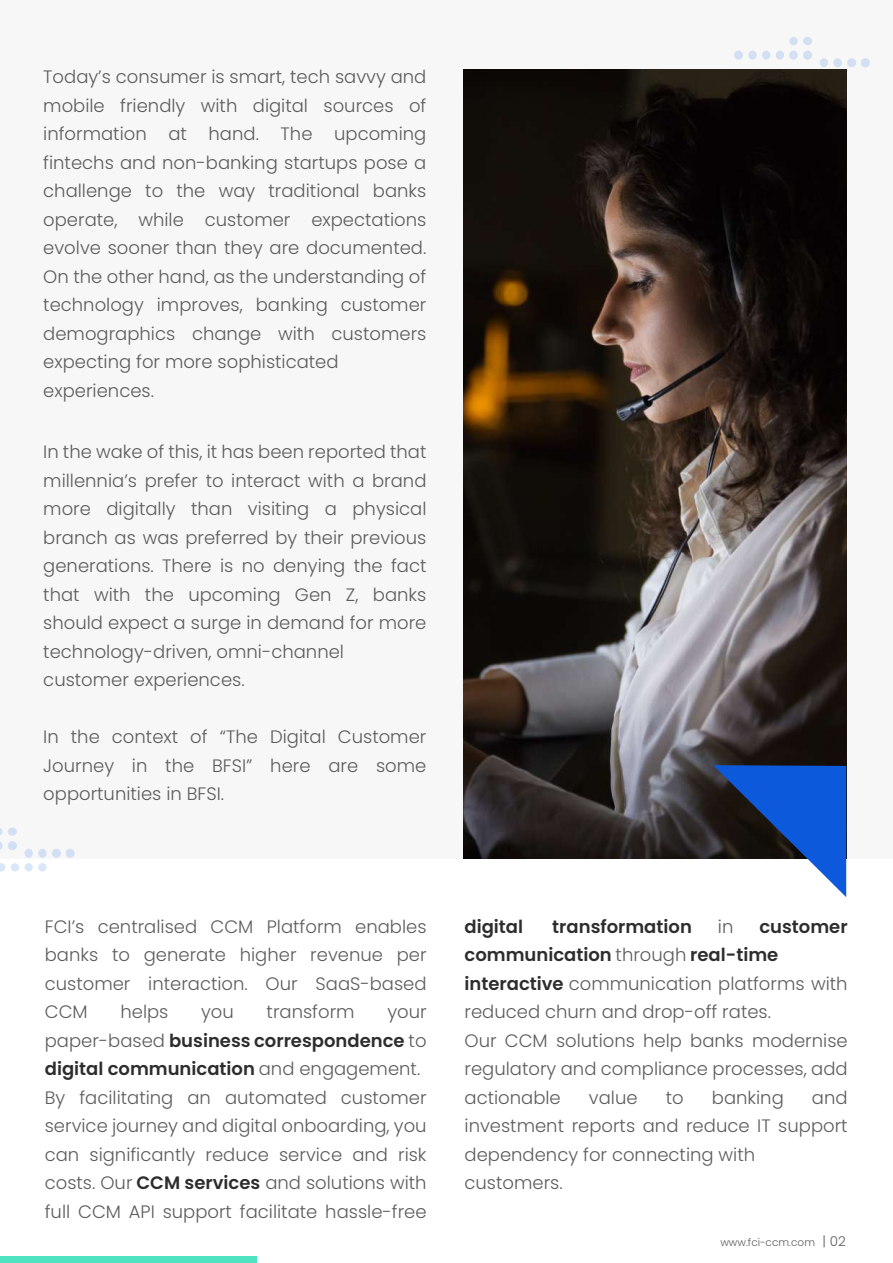
<style>
.page{position:relative;width:893px;height:1263px;background:#fff}
.page>*{position:absolute;margin:0;border:0;box-sizing:border-box;transform-origin:0 0}
.t1{font:300 18px/28.5px "Poppins";color:#5c5c5c}
.t2{font:600 18px "Poppins";color:#2d2d2d}
.t3{font:300 10.5px "Poppins";color:#5c5c5c}
.s1{font-weight:600;color:#2d2d2d}
.s2{font-size:13.5px}
</style>
<div class="page">
<div style="left:0;top:1255px;width:256px;height:7px;background:#50e3c2"></div>
<div style="left:0;top:0;width:893px;height:858px;background:#f7f7f7"></div>
<div style="left:762px;top:51px;width:8px;height:9px;background:#d3dff2;border-radius:50%"></div>
<div style="left:734px;top:51px;width:9px;height:9px;background:#d3dff2;border-radius:50%"></div>
<div style="left:776px;top:51px;width:8px;height:9px;background:#d3dff2;border-radius:50%"></div>
<div style="left:748px;top:51px;width:9px;height:9px;background:#d3dff2;border-radius:50%"></div>
<div style="left:789px;top:51px;width:9px;height:9px;background:#d3dff2;border-radius:50%"></div>
<div style="left:847px;top:58px;width:9px;height:9px;background:#d3dff2;border-radius:50%"></div>
<div style="left:820px;top:58px;width:8px;height:9px;background:#d3dff2;border-radius:50%"></div>
<div style="left:789px;top:37px;width:9px;height:8px;background:#d3dff2;border-radius:50%"></div>
<div style="left:803px;top:51px;width:9px;height:9px;background:#d3dff2;border-radius:50%"></div>
<div style="left:861px;top:58px;width:9px;height:9px;background:#d3dff2;border-radius:50%"></div>
<svg style="left:833px;top:58px;width:9px;height:9px"></svg>
<div style="left:803px;top:37px;width:9px;height:8px;background:#d3dff2;border-radius:50%"></div>
<svg style="left:0;top:863px;width:6px;height:8px"></svg>
<div style="left:11px;top:863px;width:8px;height:8px;background:#dae6f9;border-radius:50%"></div>
<div style="left:25px;top:863px;width:8px;height:8px;background:#dae6f9;border-radius:50%"></div>
<div style="left:52px;top:849px;width:9px;height:9px;background:#d3dff2;border-radius:50%"></div>
<div style="left:25px;top:849px;width:8px;height:9px;background:#d3dff2;border-radius:50%"></div>
<svg style="left:0;top:828px;width:2px;height:22px"></svg>
<div style="left:38px;top:863px;width:9px;height:8px;background:#dae6f9;border-radius:50%"></div>
<div style="left:8px;top:841px;width:9px;height:9px;background:#d3dff2;border-radius:50%"></div>
<div style="left:66px;top:849px;width:9px;height:9px;background:#d3dff2;border-radius:50%"></div>
<svg style="left:38px;top:849px;width:9px;height:9px"></svg>
<svg style="left:8px;top:827px;width:9px;height:9px"></svg>
<img style="left:464px;top:69px;width:382px;height:789px">
<svg style="left:713px;top:765px;width:133px;height:132px"></svg>
<p class="t1" style="left:43px;top:63px;width:385px">Today’s consumer is smart, tech savvy and mobile friendly with digital sources of information at hand. The upcoming fintechs and non-banking startups pose a challenge to the way traditional banks operate, while customer expectations evolve sooner than they are documented.<br>On the other hand, as the understanding of technology improves, banking customer demographics change with customers expecting for more sophisticated experiences.</p>
<p class="t1" style="left:43px;top:438px;width:385px">In the wake of this, it has been reported that millennia’s prefer to interact with a brand more digitally than visiting a physical branch as was preferred by their previous generations. There is no denying the fact that with the upcoming Gen Z, banks should expect a surge in demand for more technology-driven, omni-channel customer experiences.</p>
<p class="t1" style="left:43px;top:723px;width:385px;text-align:justify">In the context of “The Digital Customer Journey in the BFSI” here are some opportunities in BFSI.</p>
<p class="t1" style="left:45px;top:912px;width:383px;text-align:justify">FCI’s centralised CCM Platform enables banks to generate higher revenue per customer interaction. Our SaaS-based CCM</p>
<p class="t1" style="left:120px;top:998px;width:50px">helps</p>
<p class="t1" style="left:201px;top:998px;width:34px">you</p>
<p class="t1" style="left:267px;top:998px;width:89px">transform</p>
<p class="t1" style="left:45px;top:998px;width:383px;text-indent:343px">your paper-based <span class="s1">business correspondence</span> to <span class="s1">digital communication</span> and engagement.<br>By facilitating an automated customer service journey and digital onboarding, you can significantly reduce service and risk costs. Our <span class="s1">CCM services</span> and solutions with full CCM API support facilitate hassle-free</p>
<p class="t2" style="left:464px;top:916px;width:60px">digital</p>
<p class="t2" style="left:552px;top:916px;width:141px">transformation</p>
<p class="t1" style="left:718px;top:912px;width:17px">in</p>
<p class="t1" style="left:465px;top:912px;width:385px;text-indent:295px"><span class="s1">customer communication</span> through <span class="s1">real-time interactive</span> communication platforms with reduced churn and drop-off rates.<br>Our CCM solutions help banks modernise regulatory and compliance processes, add actionable</p>
<p class="t1" style="left:589px;top:1083px;width:50px">value</p>
<p class="t1" style="left:666px;top:1083px;width:19px">to</p>
<p class="t1" style="left:712px;top:1083px;width:73px">banking</p>
<p class="t1" style="left:465px;top:1083px;width:385px;text-indent:347px">and investment reports and reduce IT support dependency for connecting with customers.</p>
<p class="t3" style="left:720px;top:1236px;width:127px">www.fci-ccm.com <span class="s2">| 02</span></p>
</div>
